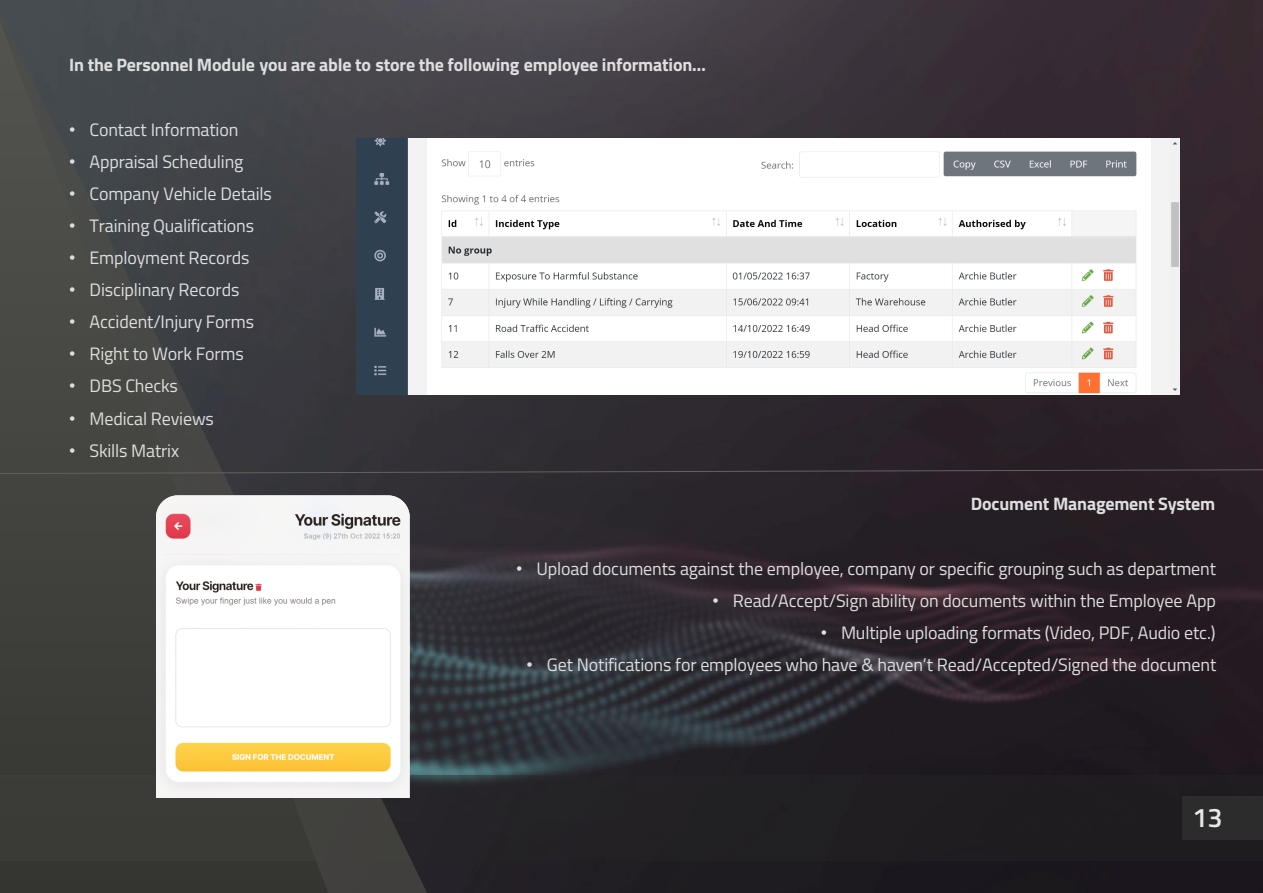
<style>
.page{position:relative;width:1263px;height:893px;background:#fff}
.page>*{position:absolute;margin:0;border:0;box-sizing:border-box;transform-origin:0 0}
.t1{font:600 27px "Titillium Web";color:#e7e7e7}
.t2{font:18px "Titillium Web";letter-spacing:-.01em;color:#dedede}
.t3{font:700 18px "Titillium Web";letter-spacing:-.01em;color:#dedede}
.s1{font-family:"Arial"}
</style>
<div class="page">
<img style="left:433px;top:0;width:830px;height:893px">
<div style="left:0;top:775px;width:1263px;height:85px;background:#262626"></div>
<svg style="left:0;top:0;width:433px;height:893px"></svg>
<img style="left:156px;top:495px;width:254px;height:302px">
<svg style="left:0;top:469px;width:1263px;height:5px"></svg>
<div style="left:1182px;top:796px;width:81px;height:43px;background:#2c2c2c"></div>
<img style="left:356px;top:138px;width:823px;height:257px">
<p class="t3" style="left:69px;top:51px;width:638px">In the Personnel Module you are able to store the following employee information…</p>
<p class="t2" style="left:69px;top:115px;width:171px"><span class="s1">•</span> Contact Information</p>
<p class="t2" style="left:69px;top:147px;width:176px"><span class="s1">•</span> Appraisal Scheduling</p>
<p class="t2" style="left:69px;top:179px;width:204px"><span class="s1">•</span> Company Vehicle Details</p>
<p class="t2" style="left:69px;top:211px;width:186px"><span class="s1">•</span> Training Qualifications</p>
<p class="t2" style="left:69px;top:244px;width:182px"><span class="s1">•</span> Employment Records</p>
<p class="t2" style="left:69px;top:276px;width:172px"><span class="s1">•</span> Disciplinary Records</p>
<p class="t2" style="left:69px;top:308px;width:186px"><span class="s1">•</span> Accident/Injury Forms</p>
<p class="t2" style="left:69px;top:340px;width:176px"><span class="s1">•</span> Right to Work Forms</p>
<p class="t2" style="left:69px;top:372px;width:110px"><span class="s1">•</span> DBS Checks</p>
<p class="t2" style="left:69px;top:404px;width:146px"><span class="s1">•</span> Medical Reviews</p>
<p class="t2" style="left:69px;top:436px;width:112px"><span class="s1">•</span> Skills Matrix</p>
<p class="t3" style="left:971px;top:490px;width:246px">Document Management System</p>
<p class="t2" style="left:516px;top:554px;width:701px"><span class="s1">•</span> Upload documents against the employee, company or specific grouping such as department</p>
<p class="t2" style="left:712px;top:586px;width:505px"><span class="s1">•</span> Read/Accept/Sign ability on documents within the Employee App</p>
<p class="t2" style="left:821px;top:619px;width:396px"><span class="s1">•</span> Multiple uploading formats (Video, PDF, Audio etc.)</p>
<p class="t2" style="left:526px;top:651px;width:691px"><span class="s1">•</span> Get Notifications for employees who have &amp; haven’t Read/Accepted/Signed the document</p>
<h1 class="t1" style="left:1192px;top:797px;width:32px">13</h1>
</div>
